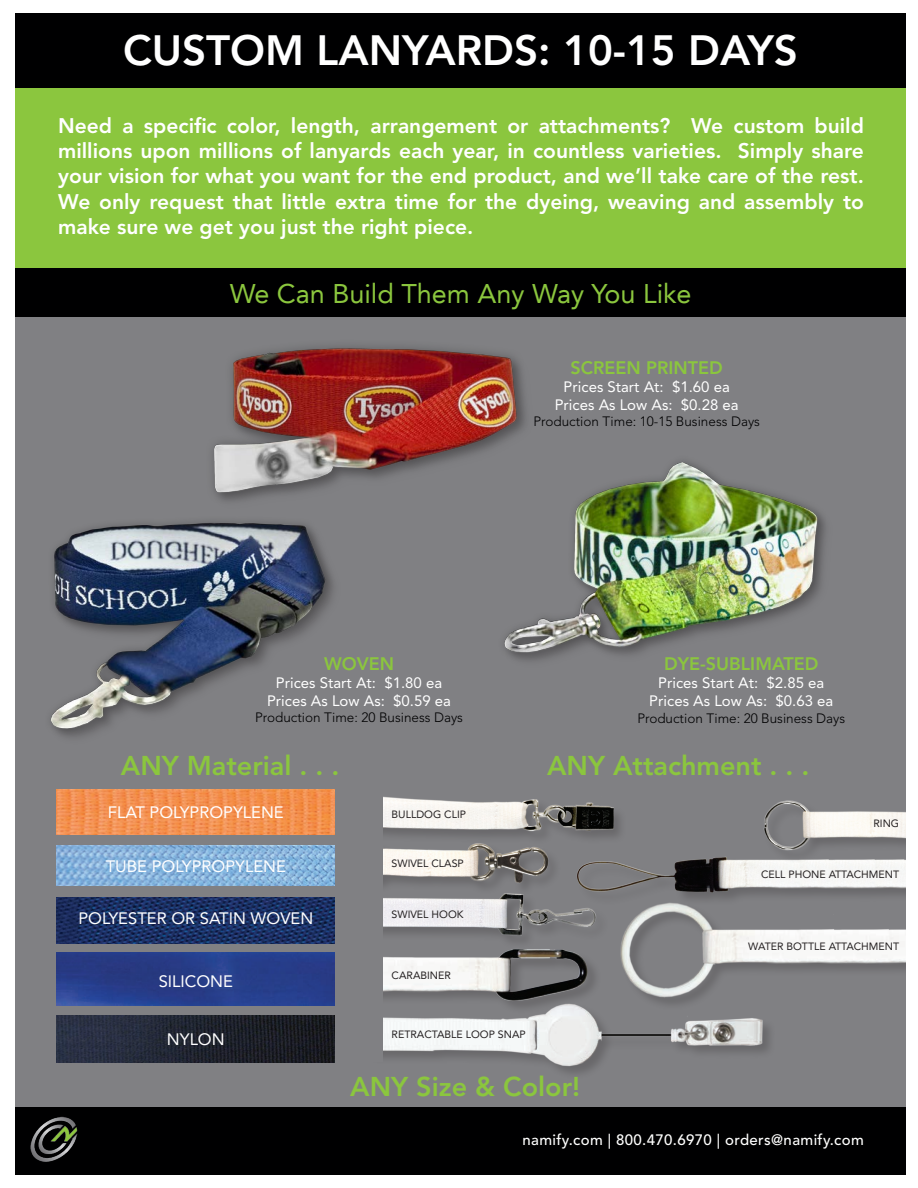
<style>
.page{position:relative;width:918px;height:1188px;background:#fff}
.page>*{position:absolute;margin:0;border:0;box-sizing:border-box;transform-origin:0 0}
.t1{font:800 42px "Avenir LT Std";color:#fff}
.t2{font:800 27px "Avenir LT Std";color:#8bc63e}
.t3{font:27px "Avenir LT";color:#8bc63e}
.t4{font:800 21px/25.2px "Avenir LT Std";color:#fff;text-align:justify}
.t5{font:800 18px "Avenir LT Std";color:#8bc63e}
.t6{font:16.5px "Avenir LT";color:#fff}
.t7{font:15px "Avenir LT Std";color:#fff}
.t8{font:500 15px "Avenir LT Std";letter-spacing:.025em;color:#fff}
.t9{font:300 13.5px "Avenir LT Std";color:#000001}
.t10{font:10.65px "Avenir LT";color:#231f20}
</style>
<div class="page">
<div style="left:15px;top:13px;width:891px;height:1161px;background:#808083"></div>
<div style="left:15px;top:1107px;width:891px;height:67px;background:#000001"></div>
<img style="left:30px;top:1116px;width:48px;height:46px">
<div style="left:15px;top:88px;width:891px;height:180px;background:#8bc63e"></div>
<div style="left:15px;top:14px;width:891px;height:74px;background:#000001"></div>
<div style="left:15px;top:268px;width:891px;height:49px;background:#000001"></div>
<img style="left:57px;top:953px;width:278px;height:52px">
<img style="left:577px;top:856px;width:329px;height:31px">
<img style="left:606px;top:887px;width:300px;height:101px">
<div style="left:367px;top:893px;width:243px;height:56px;background:#808083"></div>
<img style="left:383px;top:881px;width:223px;height:61px">
<img style="left:383px;top:796px;width:237px;height:40px">
<div style="left:354px;top:843px;width:207px;height:54px;background:#808083"></div>
<img style="left:383px;top:828px;width:167px;height:60px">
<img style="left:754px;top:800px;width:152px;height:73px">
<img style="left:57px;top:845px;width:278px;height:41px">
<img style="left:57px;top:790px;width:278px;height:44px">
<img style="left:57px;top:897px;width:278px;height:47px">
<img style="left:383px;top:988px;width:387px;height:85px">
<div style="left:367px;top:949px;width:235px;height:66px;background:#231f20;opacity:.25"></div>
<img style="left:382px;top:942px;width:212px;height:64px">
<img style="left:57px;top:1015px;width:278px;height:47px">
<div style="left:336px;top:776px;width:46px;height:285px;background:#808083"></div>
<img style="left:212px;top:346px;width:313px;height:135px">
<img style="left:497px;top:453px;width:328px;height:208px">
<img style="left:50px;top:468px;width:286px;height:269px">
<p class="t1" style="left:123px;top:25px;width:676px">CUSTOM LANYARDS: 10-15 DAYS</p>
<p class="t4" style="left:58px;top:113px;width:807px">Need a specific color, length, arrangement or attachments? We custom build millions upon millions of lanyards each year, in countless varieties. Simply share your vision for what you want for the end product, and we’ll take care of the rest.<br>We only request that little extra time for the dyeing, weaving and assembly to make sure we get you just the right piece.</p>
<p class="t3" style="left:230px;top:278px;width:463px">We Can Build Them Any Way You Like</p>
<p class="t5" style="left:571px;top:357px;width:154px">SCREEN PRINTED</p>
<p class="t7" style="left:564px;top:378px;width:168px">Prices Start At: $1.60 ea</p>
<p class="t7" style="left:555px;top:396px;width:186px">Prices As Low As: $0.28 ea</p>
<p class="t9" style="left:534px;top:414px;width:228px">Production Time: 10-15 Business Days</p>
<p class="t5" style="left:324px;top:653px;width:71px">WOVEN</p>
<p class="t7" style="left:276px;top:674px;width:168px">Prices Start At: $1.80 ea</p>
<p class="t7" style="left:267px;top:692px;width:186px">Prices As Low As: $0.59 ea</p>
<p class="t9" style="left:255px;top:710px;width:209px">Production Time: 20 Business Days</p>
<p class="t5" style="left:664px;top:653px;width:156px">DYE-SUBLIMATED</p>
<p class="t7" style="left:658px;top:674px;width:168px">Prices Start At: $2.85 ea</p>
<p class="t7" style="left:649px;top:692px;width:186px">Prices As Low As: $0.63 ea</p>
<p class="t9" style="left:637px;top:710px;width:209px">Production Time: 20 Business Days</p>
<p class="t2" style="left:121px;top:749px;width:220px">ANY Material . . .</p>
<p class="t2" style="left:547px;top:749px;width:264px">ANY Attachment . . .</p>
<p class="t6" style="left:108px;top:802px;width:177px">FLAT POLYPROPYLENE</p>
<p class="t10" style="left:392px;top:808px;width:76px">BULLDOG CLIP</p>
<p class="t10" style="left:873px;top:817px;width:27px">RING</p>
<p class="t6" style="left:106px;top:856px;width:182px">TUBE POLYPROPYLENE</p>
<p class="t10" style="left:392px;top:857px;width:74px">SWIVEL CLASP</p>
<p class="t10" style="left:761px;top:868px;width:140px">CELL PHONE ATTACHMENT</p>
<p class="t6" style="left:78px;top:909px;width:236px">POLYESTER OR SATIN WOVEN</p>
<p class="t10" style="left:392px;top:908px;width:73px">SWIVEL HOOK</p>
<p class="t10" style="left:748px;top:940px;width:153px">WATER BOTTLE ATTACHMENT</p>
<p class="t6" style="left:159px;top:971px;width:76px">SILICONE</p>
<p class="t10" style="left:392px;top:969px;width:61px">CARABINER</p>
<p class="t6" style="left:167px;top:1030px;width:59px">NYLON</p>
<p class="t10" style="left:392px;top:1029px;width:136px">RETRACTABLE LOOP SNAP</p>
<p class="t2" style="left:350px;top:1070px;width:231px">ANY Size &amp; Color!</p>
<p class="t8" style="left:523px;top:1131px;width:343px">namify.com | 800.470.6970 | orders@namify.com</p>
</div>
